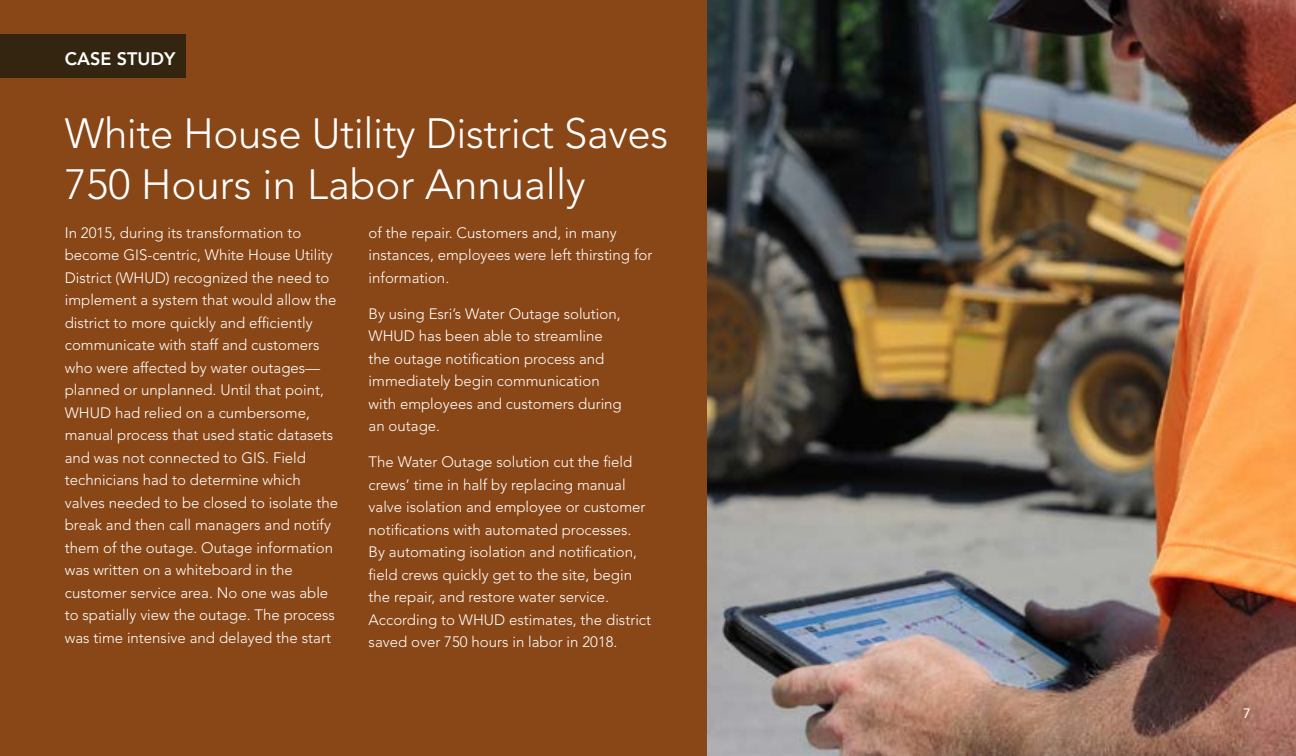
<style>
.page{position:relative;width:1296px;height:756px;background:#fff}
.page>*{position:absolute;margin:0;border:0;box-sizing:border-box;transform-origin:0 0}
.t1{font:300 42px/50.4px "Avenir LT Std";letter-spacing:-.01em;color:#fff}
.t2{font:800 18px "Avenir LT Std";color:#fff}
.t3{font:300 15px/22.5px "Avenir LT Std";color:#fff}
.t4{font:13.5px "Avenir LT Std";color:#fff}
</style>
<div class="page">
<img style="left:706px;top:0;width:590px;height:756px">
<div style="left:0;top:0;width:706px;height:756px;background:#894616"></div>
<div style="left:0;top:35px;width:185px;height:43px;background:#342510"></div>
<p class="t2" style="left:65px;top:48px;width:112px">CASE STUDY</p>
<h1 class="t1" style="left:65px;top:109px;width:605px">White House Utility District Saves<br>750 Hours in Labor Annually</h1>
<p class="t3" style="left:65px;top:222px;width:275px">In 2015, during its transformation to become GIS-centric, White House Utility District (WHUD) recognized the need to implement a system that would allow the district to more quickly and efficiently communicate with staff and customers who were affected by water outages— planned or unplanned. Until that point, WHUD had relied on a cumbersome, manual process that used static datasets and was not connected to GIS. Field technicians had to determine which valves needed to be closed to isolate the break and then call managers and notify them of the outage. Outage information was written on a whiteboard in the customer service area. No one was able to spatially view the outage. The process was time intensive and delayed the start</p>
<p class="t3" style="left:369px;top:222px;width:285px">of the repair. Customers and, in many instances, employees were left thirsting for information.</p>
<p class="t3" style="left:369px;top:303px;width:255px">By using Esri’s Water Outage solution,<br>WHUD has been able to streamline the outage notification process and immediately begin communication with employees and customers during an outage.</p>
<p class="t3" style="left:369px;top:451px;width:284px">The Water Outage solution cut the field crews’ time in half by replacing manual valve isolation and employee or customer notifications with automated processes.<br>By automating isolation and notification, field crews quickly get to the site, begin the repair, and restore water service.<br>According to WHUD estimates, the district saved over 750 hours in labor in 2018.</p>
<p class="t4" style="left:1243px;top:706px;width:9px">7</p>
</div>
